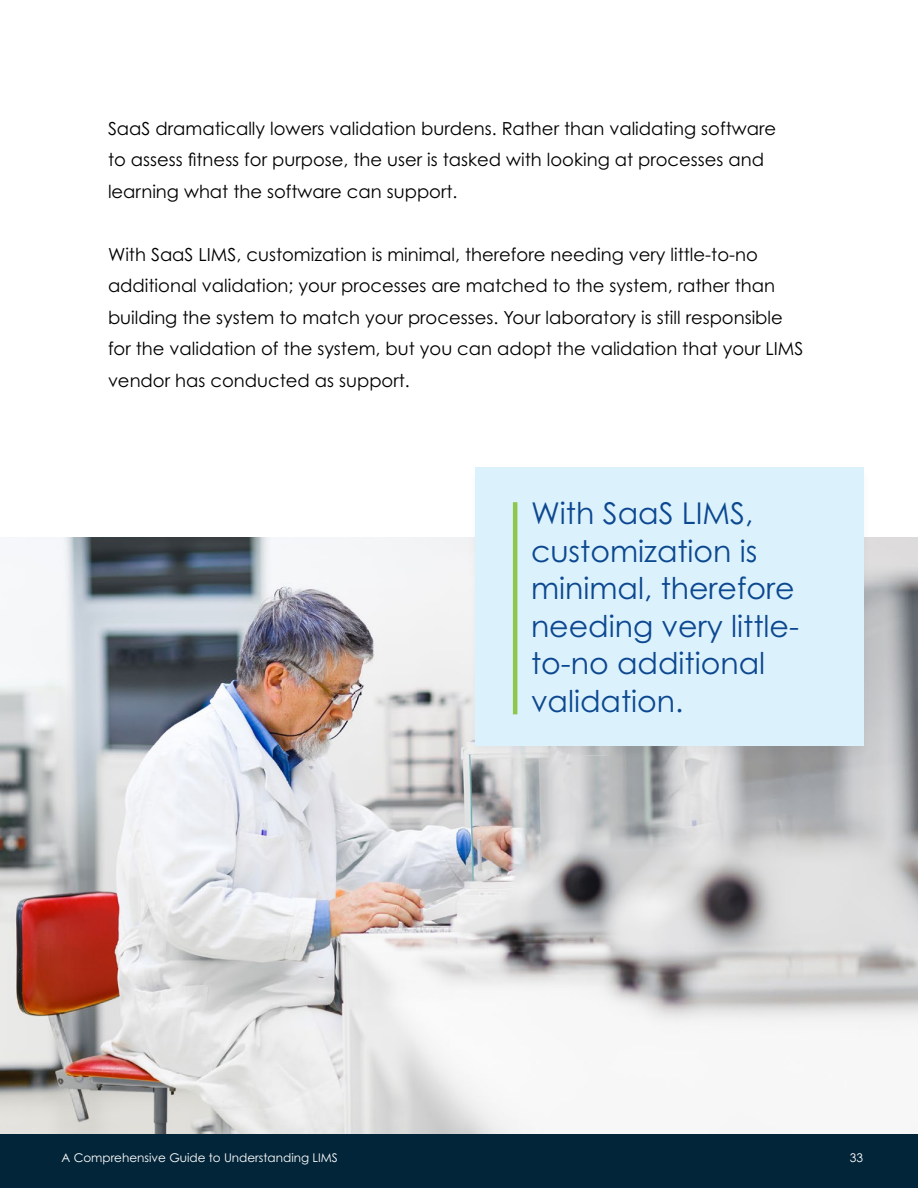
<style>
.page{position:relative;width:918px;height:1188px;background:#fff}
.page>*{position:absolute;margin:0;border:0;box-sizing:border-box;transform-origin:0 0}
.t1{font:30px/37.5px "Century Gothic Pro";color:#0c4890}
.t2{font:18px/31.5px "Century Gothic Pro";color:#000}
.t3{font:12px "Century Gothic Pro";color:#fff}
</style>
<div class="page">
<img style="left:0;top:538px;width:918px;height:596px">
<div style="left:467px;top:466px;width:405px;height:295px;background:#000;opacity:.04"></div>
<div style="left:475px;top:467px;width:389px;height:279px;background:#dbf1fc"></div>
<hr style="left:513px;top:502px;width:4px;height:212px;background:#8ec74e">
<div style="left:0;top:1134px;width:918px;height:54px;background:#032539"></div>
<p class="t2" style="left:108px;top:112px;width:670px">SaaS dramatically lowers validation burdens. Rather than validating software to assess fitness for purpose, the user is tasked with looking at processes and learning what the software can support.</p>
<p class="t2" style="left:108px;top:238px;width:697px">With SaaS LIMS, customization is minimal, therefore needing very little-to-no additional validation; your processes are matched to the system, rather than building the system to match your processes. Your laboratory is still responsible for the validation of the system, but you can adopt the validation that your LIMS vendor has conducted as support.</p>
<h1 class="t1" style="left:531px;top:494px;width:269px">With SaaS LIMS, customization is minimal, therefore needing very little&shy;to-no additional validation.</h1>
<p class="t3" style="left:61px;top:1150px;width:278px">A Comprehensive Guide to Understanding LIMS</p>
<p class="t3" style="left:850px;top:1150px;width:15px">33</p>
</div>
